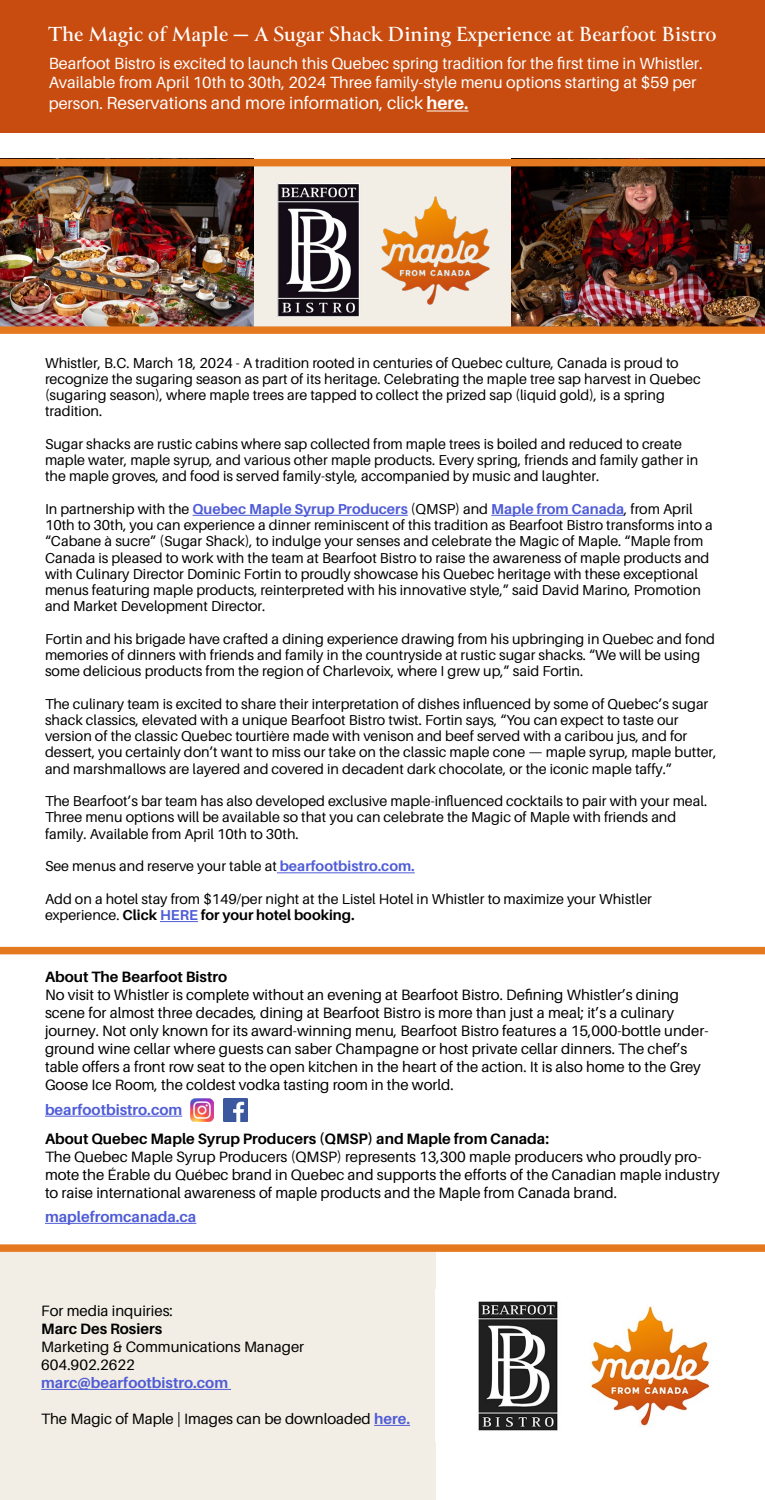
<style>
.page{position:relative;width:765px;height:1500px;background:#fff}
.page>*{position:absolute;margin:0;border:0;box-sizing:border-box;transform-origin:0 0}
.t1{font:700 22.5px "Canto";color:#fff}
.t2{font:17.5px "Aileron";color:#fff}
.t3{font:16.25px/19.5px "Aileron";color:#fff}
.t4{font:15px/18px "Aileron";color:#000}
.t5{font:700 15px "Aileron";color:#000}
.t6{font:700 15px "Aileron";color:#4f5cd6}
.t7{font:14.38px/16.2px "Aileron";color:#000}
.s1{font-size:16.25px}
.s2{font-weight:700}
.s3{font-weight:700;color:#4f5cd6}
</style>
<div class="page">
<div style="left:0;top:1245px;width:435px;height:255px;background:#f2eee5"></div>
<div style="left:0;top:0;width:765px;height:133px;background:#c84b0f"></div>
<div style="left:0;top:159px;width:765px;height:169px;background:#f2eee5"></div>
<img style="left:253px;top:184px;width:107px;height:132px">
<hr style="left:193px;top:515px;width:215px;height:1px;background:#4f5cd6">
<hr style="left:491px;top:515px;width:133px;height:1px;background:#4f5cd6">
<hr style="left:277px;top:872px;width:138px;height:1px;background:#4f5cd6">
<hr style="left:160px;top:921px;width:38px;height:1px;background:#4f5cd6">
<img style="left:381px;top:196px;width:109px;height:109px">
<hr style="left:427px;top:111px;width:42px;height:1px;background:#fff">
<img style="left:190px;top:1098px;width:23px;height:23px">
<img style="left:224px;top:1098px;width:23px;height:23px">
<hr style="left:45px;top:1223px;width:151px;height:1px;background:#4f5cd6">
<hr style="left:45px;top:1116px;width:137px;height:1px;background:#4f5cd6">
<img style="left:0;top:166px;width:253px;height:160px">
<img style="left:512px;top:166px;width:253px;height:160px">
<div style="left:0;top:947px;width:765px;height:7px;background:#e57920"></div>
<div style="left:0;top:1244px;width:765px;height:8px;background:#e57920"></div>
<div style="left:0;top:326px;width:765px;height:8px;background:#e57920"></div>
<div style="left:0;top:159px;width:765px;height:7px;background:#e57920"></div>
<hr style="left:41px;top:1389px;width:190px;height:1px;background:#4f5cd6">
<hr style="left:374px;top:1425px;width:36px;height:1px;background:#4f5cd6">
<img style="left:478px;top:1301px;width:232px;height:130px">
<h1 class="t1" style="left:49px;top:20px;width:669px">The Magic of Maple — A Sugar Shack Dining Experience at Bearfoot Bistro</h1>
<p class="t3" style="left:49px;top:54px;width:656px">Bearfoot Bistro is excited to launch this Quebec spring tradition for the first time in Whistler.<br>Available from April 10th to 30th, 2024 Three family-style menu options starting at $59 per</p>
<p class="t2" style="left:49px;top:94px;width:421px"><span class="s1">person.</span> Reservations and more information, click <span class="s2">here.</span></p>
<p class="t7" style="left:45px;top:355px;width:657px">Whistler, B.C. March 18, 2024 - A tradition rooted in centuries of Quebec culture, Canada is proud to recognize the sugaring season as part of its heritage. Celebrating the maple tree sap harvest in Quebec (sugaring season), where maple trees are tapped to collect the prized sap (liquid gold), is a spring tradition.</p>
<p class="t7" style="left:45px;top:436px;width:655px">Sugar shacks are rustic cabins where sap collected from maple trees is boiled and reduced to create maple water, maple syrup, and various other maple products. Every spring, friends and family gather in the maple groves, and food is served family-style, accompanied by music and laughter.</p>
<p class="t7" style="left:45px;top:501px;width:669px">In partnership with the <span class="s3">Quebec Maple Syrup Producers</span> (QMSP) and <span class="s3">Maple from Canada</span>, from April 10th to 30th, you can experience a dinner reminiscent of this tradition as Bearfoot Bistro transforms into a “Cabane à sucre” (Sugar Shack), to indulge your senses and celebrate the Magic of Maple. “Maple from Canada is pleased to work with the team at Bearfoot Bistro to raise the awareness of maple products and with Culinary Director Dominic Fortin to proudly showcase his Quebec heritage with these exceptional menus featuring maple products, reinterpreted with his innovative style,” said David Marino, Promotion and Market Development Director.</p>
<p class="t7" style="left:45px;top:631px;width:672px">Fortin and his brigade have crafted a dining experience drawing from his upbringing in Quebec and fond memories of dinners with friends and family in the countryside at rustic sugar shacks. “We will be using some delicious products from the region of Charlevoix, where I grew up,” said Fortin.</p>
<p class="t7" style="left:45px;top:696px;width:673px">The culinary team is excited to share their interpretation of dishes influenced by some of Quebec’s sugar shack classics, elevated with a unique Bearfoot Bistro twist. Fortin says, “You can expect to taste our version of the classic Quebec tourtière made with venison and beef served with a caribou jus, and for dessert, you certainly don’t want to miss our take on the classic maple cone — maple syrup, maple butter, and marshmallows are layered and covered in decadent dark chocolate, or the iconic maple taffy.”</p>
<p class="t7" style="left:45px;top:793px;width:664px">The Bearfoot’s bar team has also developed exclusive maple-influenced cocktails to pair with your meal.<br>Three menu options will be available so that you can celebrate the Magic of Maple with friends and family. Available from April 10th to 30th.</p>
<p class="t7" style="left:45px;top:858px;width:371px">See menus and reserve your table at <span class="s3">bearfootbistro.com.</span></p>
<p class="t7" style="left:45px;top:891px;width:609px">Add on a hotel stay from $149/per night at the Listel Hotel in Whistler to maximize your Whistler experience. <span class="s2">Click</span> <span class="s3">HERE</span> <span class="s2">for your hotel booking.</span></p>
<p class="t5" style="left:45px;top:969px;width:184px">About The Bearfoot Bistro</p>
<p class="t4" style="left:45px;top:986px;width:665px">No visit to Whistler is complete without an evening at Bearfoot Bistro. Defining Whistler’s dining scene for almost three decades, dining at Bearfoot Bistro is more than just a meal; it’s a culinary journey. Not only known for its award-winning menu, Bearfoot Bistro features a 15,000-bottle under&shy;ground wine cellar where guests can saber Champagne or host private cellar dinners. The chef’s table offers a front row seat to the open kitchen in the heart of the action. It is also home to the Grey Goose Ice Room, the coldest vodka tasting room in the world.</p>
<p class="t5" style="left:45px;top:1131px;width:506px">About Quebec Maple Syrup Producers (QMSP) and Maple from Canada:</p>
<p class="t4" style="left:45px;top:1148px;width:676px">The Quebec Maple Syrup Producers (QMSP) represents 13,300 maple producers who proudly pro&shy;mote the Érable du Québec brand in Quebec and supports the efforts of the Canadian maple industry to raise international awareness of maple products and the Maple from Canada brand.</p>
<p class="t6" style="left:45px;top:1101px;width:139px">bearfootbistro.com</p>
<p class="t6" style="left:45px;top:1208px;width:153px">maplefromcanada.ca</p>
<p class="t4" style="left:41px;top:1302px;width:133px">For media inquiries:</p>
<p class="t5" style="left:41px;top:1320px;width:123px">Marc Des Rosiers</p>
<p class="t4" style="left:41px;top:1338px;width:264px">Marketing &amp; Communications Manager<br>604.902.2622</p>
<p class="t6" style="left:41px;top:1374px;width:188px">marc@bearfootbistro.com</p>
<p class="t4" style="left:41px;top:1410px;width:370px">The Magic of Maple | Images can be downloaded <span class="s3">here.</span></p>
</div>
